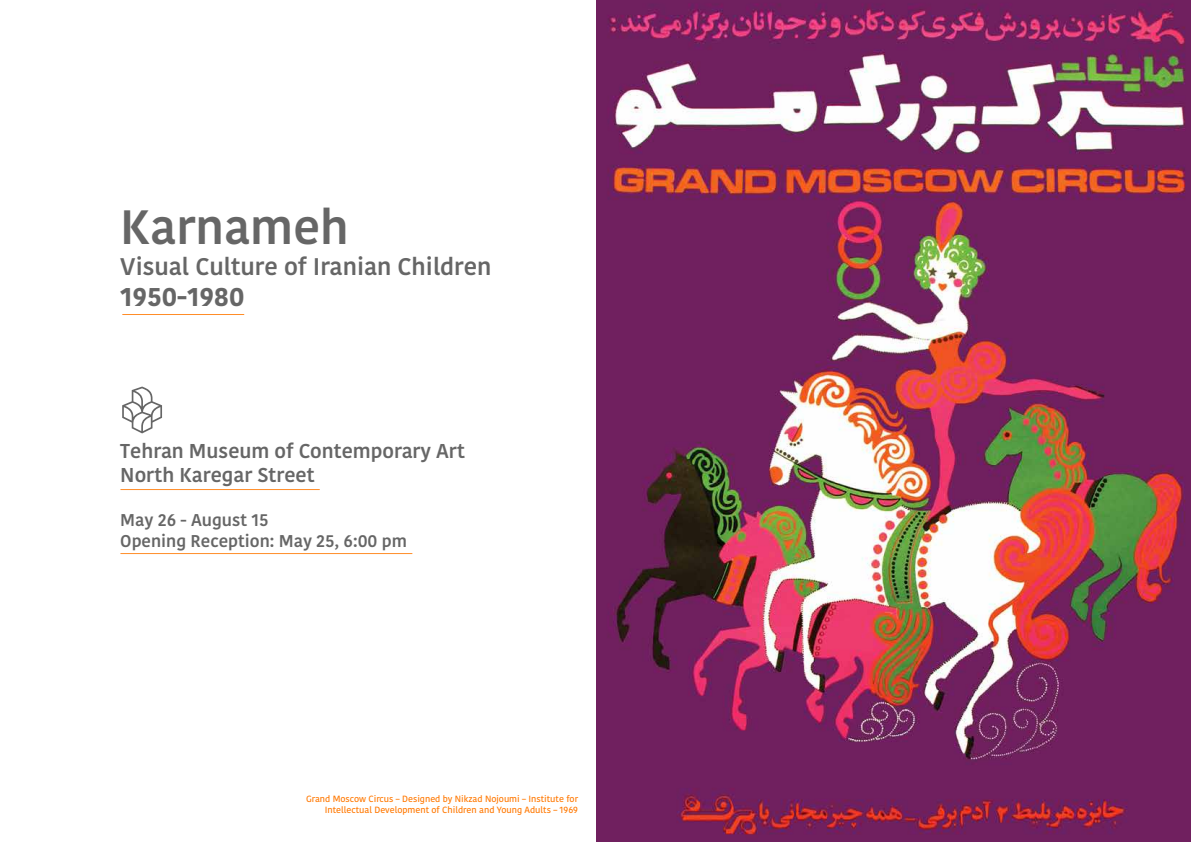
<style>
.page{position:relative;width:1191px;height:842px;background:#fff}
.page>*{position:absolute;margin:0;border:0;box-sizing:border-box;transform-origin:0 0}
.t1{font:500 48px "Kohinoor";color:#666}
.t2{font:700 26px "Kohinoor";color:#666}
.t3{font:500 24px "Kohinoor";color:#666}
.t4{font:500 20px/24px "Kohinoor";color:#666}
.t5{font:500 17px/20.4px "Kohinoor";color:#666}
.t6{font:600 9px/10.8px "Kohinoor";color:#ff7800;text-align:right}
</style>
<div class="page">
<img style="left:596px;top:0;width:595px;height:842px">
<hr style="left:120px;top:489px;width:200px;height:1px;background:#ff7800">
<hr style="left:120px;top:553px;width:292px;height:1px;background:#ff7800">
<hr style="left:122px;top:314px;width:122px;height:1px;background:#ff7800">
<svg style="left:122px;top:386px;width:40px;height:47px"></svg>
<h1 class="t1" style="left:120px;top:197px;width:230px">Karnameh</h1>
<h3 class="t3" style="left:120px;top:251px;width:373px">Visual Culture of Iranian Children</h3>
<h2 class="t2" style="left:120px;top:280px;width:126px">1950-1980</h2>
<h3 class="t4" style="left:120px;top:440px;width:346px">Tehran Museum of Contemporary Art<br>North Karegar Street</h3>
<h3 class="t5" style="left:120px;top:510px;width:288px">May 26 - August 15<br>Opening Reception: May 25, 6:00 pm</h3>
<p class="t6" style="left:306px;top:794px;width:273px">Grand Moscow Circus – Designed by Nikzad Nojoumi – Institute for<br>Intellectual Development of Children and Young Adults – 1969</p>
</div>
